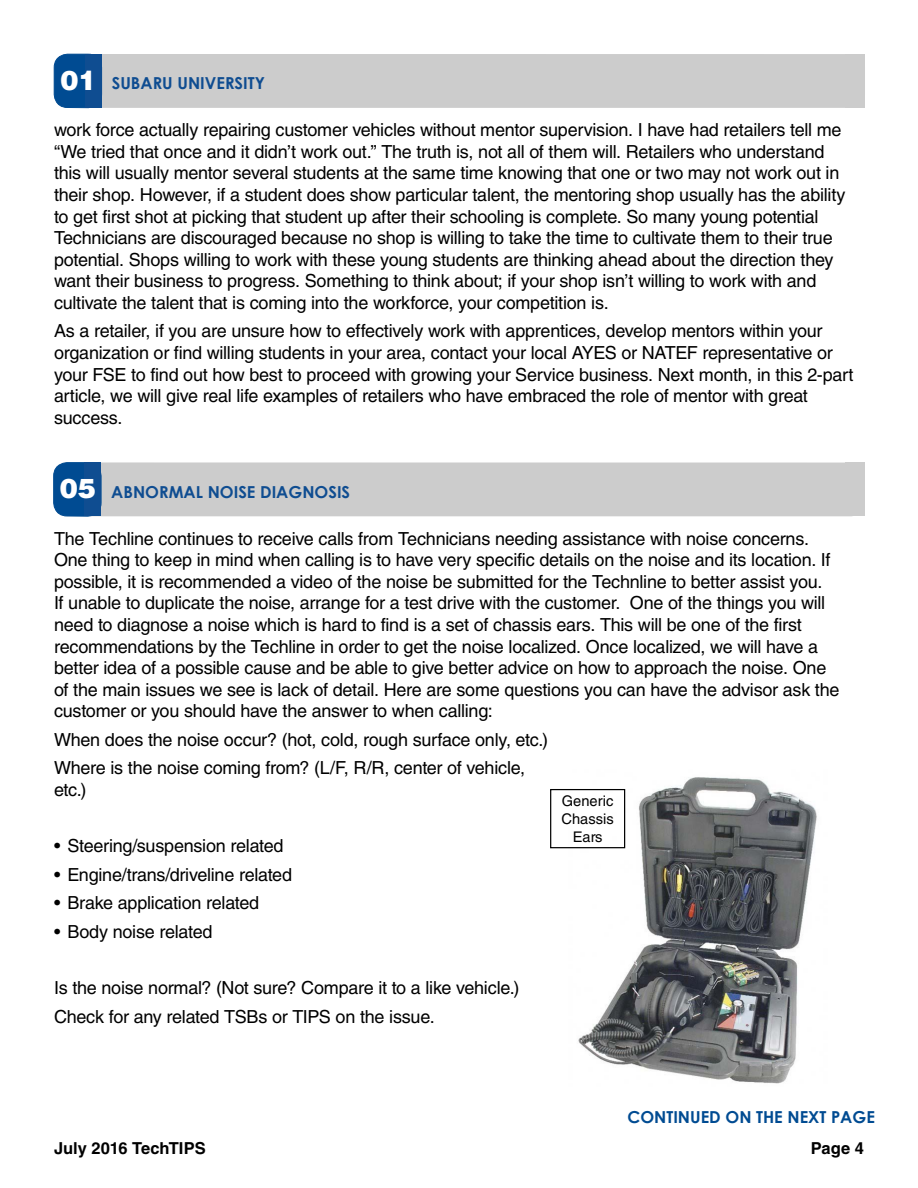
<style>
.page{position:relative;width:918px;height:1188px;background:#fff}
.page>*{position:absolute;margin:0;border:0;box-sizing:border-box;transform-origin:0 0}
.t1{font:18px/21.6px "Helvetica LT Std";letter-spacing:-.015em;color:#000}
.t2{font:700 16.5px "Century Gothic";color:#0f4d91}
.t3{font:700 16.5px "Century Gothic";color:#004b92}
.t4{font:700 16.5px "Helvetica LT Std";color:#000}
.t5{font:14.7px/17.5px "Helvetica LT Std";color:#000;text-align:center}
.s1{font-family:"Helvetica LT Std";font-weight:900;font-size:27px;color:#fff}
</style>
<div class="page">
<div style="left:54px;top:54px;width:811px;height:54px;background:#ccc;border-radius:14px"></div>
<div style="left:846px;top:54px;width:19px;height:54px;background:#ccc"></div>
<div style="left:54px;top:54px;width:48px;height:54px;background:#004b92;border-radius:14px"></div>
<div style="left:54px;top:54px;width:48px;height:54px;border:1px solid #004b92;border-radius:14px"></div>
<div style="left:85px;top:54px;width:17px;height:54px;background:#0f4d91"></div>
<div style="left:54px;top:462px;width:811px;height:54px;background:#ccc;border-radius:14px"></div>
<div style="left:845px;top:462px;width:20px;height:54px;background:#ccc"></div>
<div style="left:54px;top:463px;width:47px;height:53px;background:#004b92;border-radius:14px"></div>
<div style="left:53px;top:462px;width:48px;height:54px;border:1px solid #004b92;border-radius:14px"></div>
<div style="left:84px;top:462px;width:17px;height:54px;background:#0f4d91"></div>
<img style="left:550px;top:777px;width:267px;height:307px">
<div style="left:550px;top:789px;width:75px;height:59px;border:1px solid #000"></div>
<p class="t2" style="left:60px;top:71px;width:206px"><span class="s1">01</span> SUBARU UNIVERSITY</p>
<p class="t1" style="left:54px;top:119px;width:793px">work force actually repairing customer vehicles without mentor supervision. I have had retailers tell me “We tried that once and it didn’t work out.” The truth is, not all of them will. Retailers who understand this will usually mentor several students at the same time knowing that one or two may not work out in their shop. However, if a student does show particular talent, the mentoring shop usually has the ability to get first shot at picking that student up after their schooling is complete. So many young potential Technicians are discouraged because no shop is willing to take the time to cultivate them to their true potential. Shops willing to work with these young students are thinking ahead about the direction they want their business to progress. Something to think about; if your shop isn’t willing to work with and cultivate the talent that is coming into the workforce, your competition is.</p>
<p class="t1" style="left:54px;top:320px;width:801px">As a retailer, if you are unsure how to effectively work with apprentices, develop mentors within your organization or find willing students in your area, contact your local AYES or NATEF representative or your FSE to find out how best to proceed with growing your Service business. Next month, in this 2-part article, we will give real life examples of retailers who have embraced the role of mentor with great success.</p>
<p class="t2" style="left:60px;top:479px;width:292px"><span class="s1">05</span> ABNORMAL NOISE DIAGNOSIS</p>
<p class="t1" style="left:54px;top:528px;width:787px">The Techline continues to receive calls from Technicians needing assistance with noise concerns.<br>One thing to keep in mind when calling is to have very specific details on the noise and its location. If possible, it is recommended a video of the noise be submitted for the Technline to better assist you.<br>If unable to duplicate the noise, arrange for a test drive with the customer. One of the things you will need to diagnose a noise which is hard to find is a set of chassis ears. This will be one of the first recommendations by the Techline in order to get the noise localized. Once localized, we will have a better idea of a possible cause and be able to give better advice on how to approach the noise. One of the main issues we see is lack of detail. Here are some questions you can have the advisor ask the customer or you should have the answer to when calling:</p>
<p class="t1" style="left:54px;top:725px;width:496px;line-height:28.3px">When does the noise occur? (hot, cold, rough surface only, etc.)<br>Where is the noise coming from? (L/F, R/R, center of vehicle,</p>
<p class="t1" style="left:54px;top:779px;width:34px">etc.)</p>
<p class="t1" style="left:54px;top:835px;width:231px">• Steering/suspension related</p>
<p class="t1" style="left:54px;top:864px;width:240px">• Engine/trans/driveline related</p>
<p class="t1" style="left:54px;top:892px;width:207px">• Brake application related</p>
<p class="t1" style="left:54px;top:920px;width:160px">• Body noise related</p>
<p class="t1" style="left:54px;top:974px;width:467px;line-height:28.3px">Is the noise normal? (Not sure? Compare it to a like vehicle.)<br>Check for any related TSBs or TIPS on the issue.</p>
<p class="t5" style="left:562px;top:792px;width:54px">Generic<br>Chassis<br>Ears</p>
<p class="t3" style="left:627px;top:1104px;width:249px">CONTINUED ON THE NEXT PAGE</p>
<p class="t4" style="left:54px;top:1139px;width:153px">July 2016 TechTIPS</p>
<p class="t4" style="left:811px;top:1139px;width:55px">Page 4</p>
</div>
